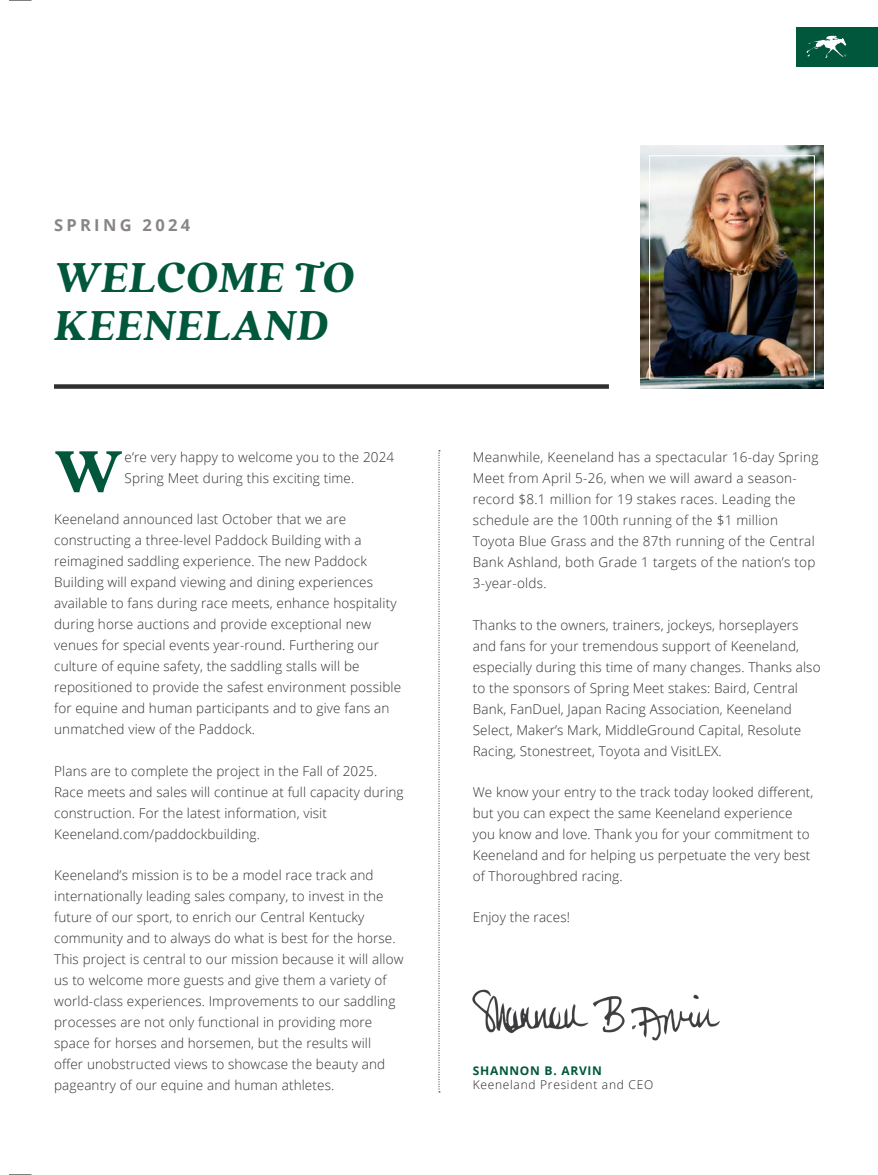
<style>
.page{position:relative;width:878px;height:1175px;background:#fff}
.page>*{position:absolute;margin:0;border:0;box-sizing:border-box;transform-origin:0 0}
.t1{font:800 65.85px "Quincy CF";color:#00573c}
.Title-New{font:italic 800 46.5px "Quincy CF";letter-spacing:.01em;color:#00573c}
.Subtitle-New{font:700 16.5px "Open Sans";letter-spacing:.2em;color:#8a8585}
.Body-New{font:300 13.5px/21px "Open Sans";letter-spacing:.01em;color:#2e2f2e}
.Body-New-2{font:300 12px "Open Sans";letter-spacing:.06em;color:#231f20}
.Body-New-3{font:700 12px "Open Sans";letter-spacing:.06em;color:#00573c}
</style>
<div class="page">
<hr style="left:0;top:0;width:1px;height:369px;background:#231f20">
<svg style="left:9px;top:0;width:23px;height:1px"></svg>
<svg style="left:9px;top:1174px;width:23px;height:1px"></svg>
<svg style="left:0;top:110px;width:1px;height:259px"></svg>
<div style="left:796px;top:27px;width:82px;height:40px;background:#00573c"></div>
<svg style="left:806px;top:36px;width:40px;height:22px"></svg>
<img style="left:640px;top:146px;width:184px;height:243px">
<svg style="left:438px;top:450px;width:2px;height:642px"></svg>
<img style="left:472px;top:989px;width:248px;height:52px">
<div style="left:649px;top:155px;width:165px;height:224px;border:1px solid #fff"></div>
<div style="left:54px;top:384px;width:555px;height:5px;background:#2e2f2e"></div>
<p class="Subtitle-New" style="left:54px;top:213px;width:138px">SPRING 2024</p>
<p class="Title-New" style="left:54px;top:250px;width:301px">WELCOME TO</p>
<p class="Title-New" style="left:54px;top:297px;width:276px">KEENELAND</p>
<p class="t1" style="left:54px;top:432px;width:71px">W</p>
<p class="Body-New" style="left:124px;top:446px;width:271px">e’re very happy to welcome you to the 2024<br>Spring Meet during this exciting time.</p>
<p class="Body-New" style="left:54px;top:508px;width:348px">Keeneland announced last October that we are constructing a three-level Paddock Building with a reimagined saddling experience. The new Paddock Building will expand viewing and dining experiences available to fans during race meets, enhance hospitality during horse auctions and provide exceptional new venues for special events year-round. Furthering our culture of equine safety, the saddling stalls will be repositioned to provide the safest environment possible for equine and human participants and to give fans an unmatched view of the Paddock.</p>
<p class="Body-New" style="left:54px;top:760px;width:351px">Plans are to complete the project in the Fall of 2025.<br>Race meets and sales will continue at full capacity during construction. For the latest information, visit Keeneland.com/paddockbuilding.</p>
<p class="Body-New" style="left:54px;top:864px;width:351px">Keeneland’s mission is to be a model race track and internationally leading sales company, to invest in the future of our sport, to enrich our Central Kentucky community and to always do what is best for the horse.<br>This project is central to our mission because it will allow us to welcome more guests and give them a variety of world-class experiences. Improvements to our saddling processes are not only functional in providing more space for horses and horsemen, but the results will<br>offer unobstructed views to showcase the beauty and pageantry of our equine and human athletes.</p>
<p class="Body-New" style="left:472px;top:446px;width:347px">Meanwhile, Keeneland has a spectacular 16-day Spring Meet from April 5-26, when we will award a season&shy;record $8.1 million for 19 stakes races. Leading the schedule are the 100th running of the $1 million Toyota Blue Grass and the 87th running of the Central Bank Ashland, both Grade 1 targets of the nation’s top 3-year-olds.</p>
<p class="Body-New" style="left:472px;top:613px;width:349px">Thanks to the owners, trainers, jockeys, horseplayers and fans for your tremendous support of Keeneland, especially during this time of many changes. Thanks also to the sponsors of Spring Meet stakes: Baird, Central Bank, FanDuel, Japan Racing Association, Keeneland Select, Maker’s Mark, MiddleGround Capital, Resolute Racing, Stonestreet, Toyota and VisitLEX.</p>
<p class="Body-New" style="left:472px;top:781px;width:342px">We know your entry to the track today looked different, but you can expect the same Keeneland experience you know and love. Thank you for your commitment to Keeneland and for helping us perpetuate the very best of Thoroughbred racing.</p>
<p class="Body-New" style="left:472px;top:906px;width:99px">Enjoy the races!</p>
<p class="Body-New-3" style="left:472px;top:1061px;width:131px">SHANNON B. ARVIN</p>
<p class="Body-New-2" style="left:472px;top:1076px;width:182px">Keeneland President and CEO</p>
</div>
